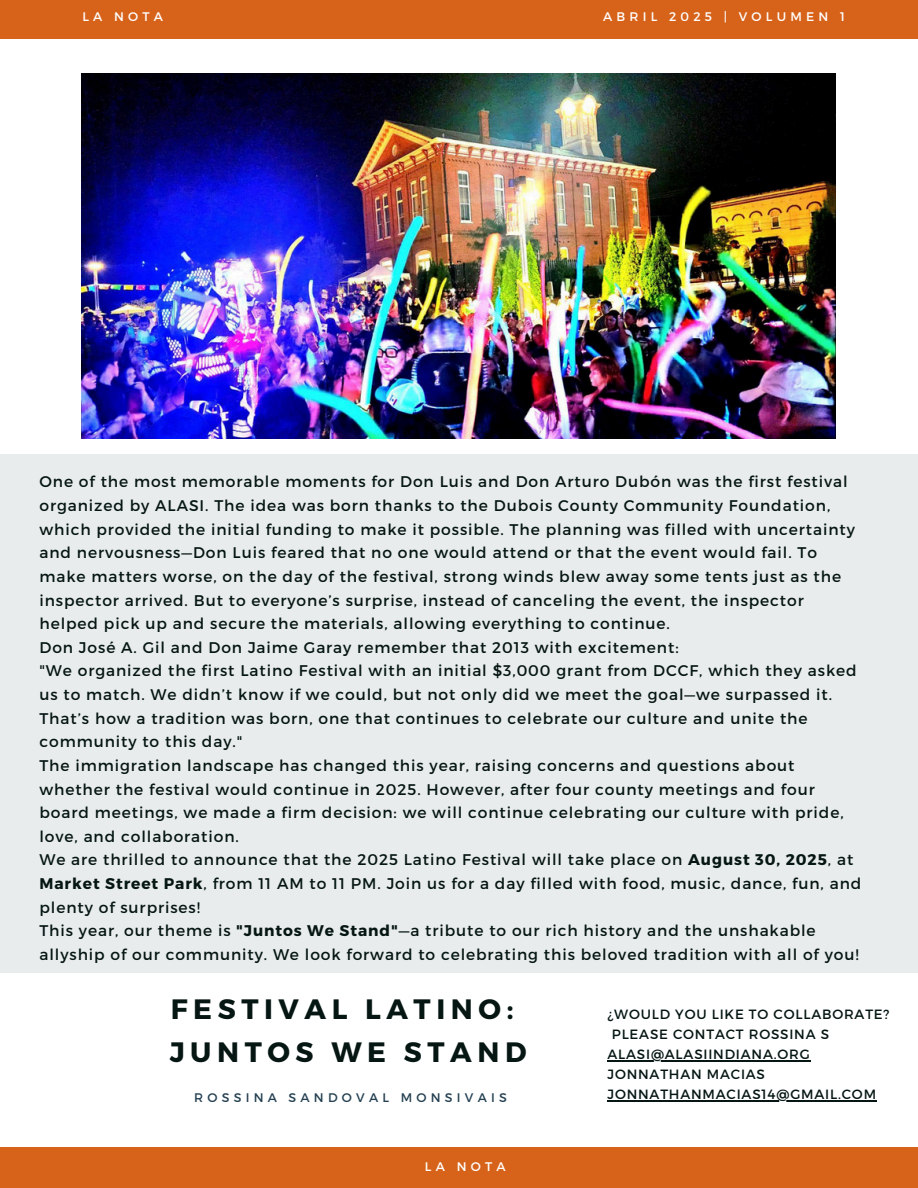
<style>
.page{position:relative;width:918px;height:1188px;background:#fff}
.page>*{position:absolute;margin:0;border:0;box-sizing:border-box;transform-origin:0 0}
.t1{font:700 28.05px/43.3px "Montserrat";letter-spacing:.2em;color:#051613}
.t2{font:15.45px/23.7px "Montserrat";letter-spacing:.06em;color:#051613}
.t3{font:13.5px/20.1px "Montserrat";letter-spacing:.06em;color:#051613}
.t4{font:12.45px "Montserrat";letter-spacing:.34em;color:#fff}
.t5{font:12.45px "Montserrat";letter-spacing:.34em;color:#244051}
.s1{font-weight:700}
</style>
<div class="page">
<div style="left:0;top:454px;width:918px;height:519px;background:#e9eced"></div>
<hr style="left:608px;top:1060px;width:203px;height:1px;background:#051613">
<hr style="left:608px;top:1100px;width:269px;height:1px;background:#051613">
<div style="left:0;top:1148px;width:918px;height:40px;background:#d7631b"></div>
<div style="left:0;top:0;width:918px;height:39px;background:#d7631b"></div>
<img style="left:81px;top:73px;width:755px;height:366px">
<p class="t4" style="left:82px;top:8px;width:82px">LA NOTA</p>
<p class="t4" style="left:603px;top:8px;width:243px">ABRIL 2025 | VOLUMEN 1</p>
<p class="t2" style="left:39px;top:469px;width:823px">One of the most memorable moments for Don Luis and Don Arturo Dubón was the first festival organized by ALASI. The idea was born thanks to the Dubois County Community Foundation, which provided the initial funding to make it possible. The planning was filled with uncertainty and nervousness—Don Luis feared that no one would attend or that the event would fail. To make matters worse, on the day of the festival, strong winds blew away some tents just as the inspector arrived. But to everyone’s surprise, instead of canceling the event, the inspector helped pick up and secure the materials, allowing everything to continue.<br>Don José A. Gil and Don Jaime Garay remember that 2013 with excitement:<br>"We organized the first Latino Festival with an initial $3,000 grant from DCCF, which they asked us to match. We didn’t know if we could, but not only did we meet the goal—we surpassed it.<br>That’s how a tradition was born, one that continues to celebrate our culture and unite the community to this day."<br>The immigration landscape has changed this year, raising concerns and questions about whether the festival would continue in 2025. However, after four county meetings and four board meetings, we made a firm decision: we will continue celebrating our culture with pride, love, and collaboration.<br>We are thrilled to announce that the 2025 Latino Festival will take place on <span class="s1">August 30, 2025</span>, at <span class="s1">Market Street Park</span>, from 11 AM to 11 PM. Join us for a day filled with food, music, dance, fun, and plenty of surprises!<br>This year, our theme is <span class="s1">"Juntos We Stand"</span>—a tribute to our rich history and the unshakable allyship of our community. We look forward to celebrating this beloved tradition with all of you!</p>
<p class="t1" style="left:170px;top:986px;width:358px">FESTIVAL LATINO:<br>JUNTOS WE STAND</p>
<p class="t5" style="left:194px;top:1090px;width:314px">ROSSINA SANDOVAL MONSIVAIS</p>
<p class="t4" style="left:425px;top:1158px;width:82px">LA NOTA</p>
<h2 class="t3" style="left:608px;top:1003px;width:284px">¿WOULD YOU LIKE TO COLLABORATE?</h2>
<h1 class="t3" style="left:612px;top:1023px;width:219px">PLEASE CONTACT ROSSINA S</h1>
<p class="t3" style="left:608px;top:1043px;width:204px">ALASI@ALASIINDIANA.ORG<br>JONNATHAN MACIAS</p>
<p class="t3" style="left:608px;top:1084px;width:270px">JONNATHANMACIAS14@GMAIL.COM</p>
</div>
